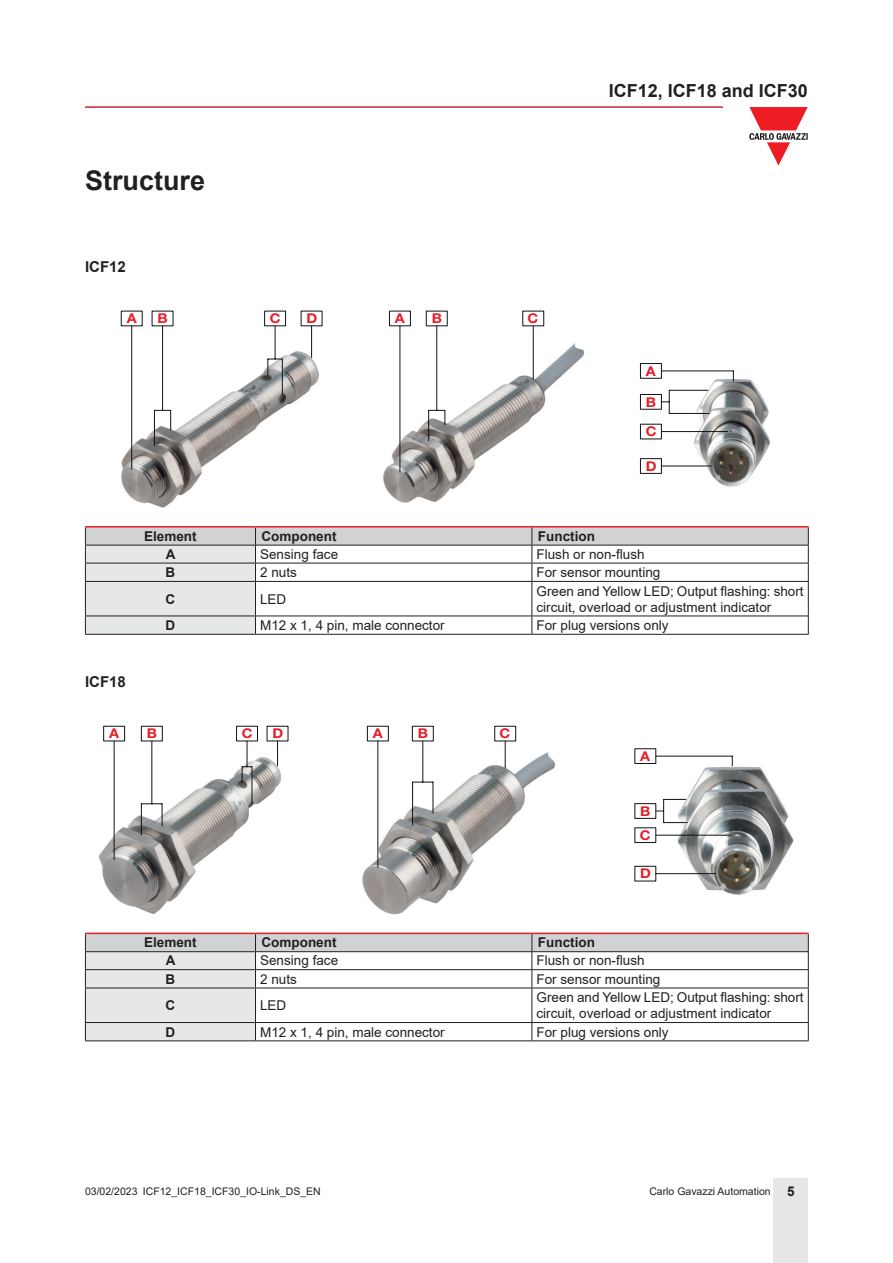
<style>
.page{position:relative;width:893px;height:1263px;background:#fff}
.page>*{position:absolute;margin:0;border:0;box-sizing:border-box;transform-origin:0 0}
.Titolo01{font:700 27px "Arial";color:#231f20}
.t1{font:700 18px "Arial";color:#231f20}
.Titolo05{font:700 15px "Arial";color:#231f20}
.TestoTabellaSx{font:13.5px/16.2px "Arial";color:#231f20}
.TitoloTabellaSx{font:700 13.5px "Arial";color:#231f20}
.TitoloTabellaFndGCen{font:700 13.5px "Arial";color:#231f20}
.t2{font:700 13.5px "Helvetica Neue LT Std";color:#e71d27;scale:1.08 1}
.t3{font:700 13.5px/24.2px "Helvetica Neue LT Std";color:#e81d27;scale:1.08 1}
.TestoTabellaFndGCen{font:700 13.5px "Arial";color:#231f20}
.t4{font:10.5px "Arial";color:#231f20}
.s1{font-weight:700;font-size:13.5px}
</style>
<div class="page">
<hr style="left:85px;top:106px;width:638px;height:2px;background:#c42633">
<div style="left:774px;top:1178px;width:34px;height:85px;background:#e7e7e8"></div>
<svg style="left:749px;top:107px;width:59px;height:59px"></svg>
<img style="left:692px;top:375px;width:78px;height:112px">
<img style="left:121px;top:349px;width:198px;height:159px">
<img style="left:383px;top:342px;width:201px;height:161px">
<hr style="left:131px;top:326px;width:1px;height:143px;background:#101315">
<hr style="left:162px;top:326px;width:1px;height:84px;background:#101315">
<hr style="left:154px;top:410px;width:1px;height:36px;background:#101315">
<svg style="left:155px;top:410px;width:16px;height:20px"></svg>
<div style="left:640px;top:363px;width:22px;height:16px;border:1px solid #101315"></div>
<hr style="left:661px;top:370px;width:72px;height:1px;background:#101315">
<div style="left:389px;top:311px;width:22px;height:15px;border:1px solid #101315"></div>
<hr style="left:399px;top:326px;width:1px;height:146px;background:#101315">
<div style="left:426px;top:311px;width:22px;height:15px;border:1px solid #101315"></div>
<hr style="left:436px;top:326px;width:1px;height:84px;background:#101315">
<hr style="left:428px;top:410px;width:1px;height:31px;background:#101315">
<svg style="left:429px;top:410px;width:16px;height:15px"></svg>
<hr style="left:533px;top:326px;width:1px;height:53px;background:#101315">
<div style="left:264px;top:311px;width:22px;height:15px;border:1px solid #101315"></div>
<hr style="left:275px;top:326px;width:1px;height:33px;background:#101315">
<svg style="left:267px;top:359px;width:15px;height:16px"></svg>
<hr style="left:282px;top:359px;width:1px;height:36px;background:#101315">
<div style="left:640px;top:394px;width:22px;height:16px;border:1px solid #101315"></div>
<svg style="left:661px;top:390px;width:9px;height:23px"></svg>
<hr style="left:669px;top:390px;width:39px;height:1px;background:#101315">
<hr style="left:669px;top:413px;width:40px;height:1px;background:#101315">
<div style="left:640px;top:424px;width:22px;height:15px;border:1px solid #101315"></div>
<hr style="left:661px;top:431px;width:67px;height:1px;background:#101315">
<div style="left:640px;top:458px;width:22px;height:16px;border:1px solid #101315"></div>
<hr style="left:661px;top:466px;width:50px;height:1px;background:#101315">
<hr style="left:311px;top:326px;width:1px;height:31px;background:#101315">
<hr style="left:85px;top:526px;width:170px;height:1px;background:#ee1d23">
<hr style="left:255px;top:526px;width:277px;height:1px;background:#ee1d23">
<hr style="left:532px;top:526px;width:277px;height:1px;background:#ee1d23">
<svg style="left:85px;top:527px;width:724px;height:107px"></svg>
<hr style="left:85px;top:634px;width:170px;height:1px;background:#231f20">
<hr style="left:255px;top:634px;width:277px;height:1px;background:#231f20">
<hr style="left:532px;top:634px;width:277px;height:1px;background:#231f20">
<img style="left:676px;top:761px;width:118px;height:134px">
<img style="left:362px;top:752px;width:194px;height:163px">
<img style="left:99px;top:757px;width:182px;height:158px">
<div style="left:103px;top:726px;width:22px;height:15px;border:1px solid #101315"></div>
<hr style="left:114px;top:741px;width:1px;height:118px;background:#101315">
<div style="left:141px;top:726px;width:22px;height:15px;border:1px solid #101315"></div>
<hr style="left:151px;top:741px;width:1px;height:63px;background:#101315">
<hr style="left:141px;top:804px;width:1px;height:31px;background:#101315">
<svg style="left:141px;top:803px;width:22px;height:23px"></svg>
<div style="left:634px;top:748px;width:22px;height:16px;border:1px solid #101315"></div>
<hr style="left:656px;top:756px;width:76px;height:1px;background:#101315">
<div style="left:367px;top:726px;width:22px;height:15px;border:1px solid #101315"></div>
<hr style="left:377px;top:741px;width:1px;height:126px;background:#101315">
<div style="left:412px;top:726px;width:22px;height:15px;border:1px solid #101315"></div>
<hr style="left:422px;top:741px;width:1px;height:41px;background:#101315">
<svg style="left:413px;top:782px;width:20px;height:1px"></svg>
<hr style="left:412px;top:782px;width:1px;height:43px;background:#101315">
<hr style="left:433px;top:782px;width:1px;height:31px;background:#101315">
<div style="left:494px;top:726px;width:22px;height:15px;border:1px solid #101315"></div>
<svg style="left:505px;top:741px;width:1px;height:27px"></svg>
<div style="left:236px;top:726px;width:22px;height:15px;border:1px solid #101315"></div>
<svg style="left:242px;top:741px;width:10px;height:41px"></svg>
<hr style="left:252px;top:767px;width:1px;height:36px;background:#101315">
<div style="left:634px;top:803px;width:22px;height:16px;border:1px solid #101315"></div>
<svg style="left:656px;top:799px;width:31px;height:24px"></svg>
<div style="left:634px;top:827px;width:22px;height:16px;border:1px solid #101315"></div>
<hr style="left:656px;top:835px;width:75px;height:1px;background:#101315">
<div style="left:634px;top:866px;width:22px;height:15px;border:1px solid #101315"></div>
<hr style="left:656px;top:873px;width:60px;height:1px;background:#101315">
<svg style="left:277px;top:741px;width:1px;height:25px"></svg>
<svg style="left:85px;top:933px;width:724px;height:107px"></svg>
<hr style="left:85px;top:1040px;width:170px;height:1px;background:#231f20">
<hr style="left:255px;top:1040px;width:277px;height:1px;background:#231f20">
<hr style="left:532px;top:1040px;width:277px;height:1px;background:#231f20">
<p class="Titolo01" style="left:85px;top:161px;width:122px">Structure</p>
<p class="Titolo05" style="left:85px;top:256px;width:42px">ICF12</p>
<p class="t2" style="left:127px;top:310px;width:11px">A</p>
<p class="t2" style="left:158px;top:310px;width:11px">B</p>
<p class="t2" style="left:270px;top:310px;width:11px">C</p>
<p class="t2" style="left:395px;top:310px;width:11px">A</p>
<p class="t2" style="left:432px;top:310px;width:11px">B</p>
<p class="t2" style="left:527px;top:310px;width:11px">C</p>
<p class="t2" style="left:306px;top:310px;width:11px">D</p>
<h2 class="t1" style="left:609px;top:78px;width:201px">ICF12, ICF18 and ICF30</h2>
<p class="t2" style="left:646px;top:362px;width:11px">A</p>
<p class="t2" style="left:646px;top:393px;width:11px">B</p>
<p class="t2" style="left:646px;top:423px;width:11px">C</p>
<p class="t2" style="left:646px;top:458px;width:11px">D</p>
<p class="Titolo05" style="left:85px;top:671px;width:42px">ICF18</p>
<p class="TitoloTabellaFndGCen" style="left:144px;top:527px;width:54px">Element</p>
<p class="TitoloTabellaSx" style="left:261px;top:527px;width:76px">Component</p>
<p class="TitoloTabellaSx" style="left:538px;top:527px;width:58px">Function</p>
<p class="TestoTabellaFndGCen" style="left:166px;top:545px;width:11px">A</p>
<p class="TestoTabellaSx" style="left:260px;top:546px;width:80px">Sensing face</p>
<p class="TestoTabellaSx" style="left:536px;top:546px;width:110px">Flush or non-flush</p>
<p class="TestoTabellaFndGCen" style="left:166px;top:563px;width:11px">B</p>
<p class="TestoTabellaSx" style="left:260px;top:564px;width:38px">2 nuts</p>
<p class="TestoTabellaSx" style="left:536px;top:564px;width:125px">For sensor mounting</p>
<p class="TestoTabellaFndGCen" style="left:166px;top:589px;width:11px">C</p>
<p class="TestoTabellaSx" style="left:260px;top:591px;width:28px">LED</p>
<p class="TestoTabellaSx" style="left:536px;top:582px;width:269px">Green and Yellow LED; Output flashing: short circuit, overload or adjustment indicator</p>
<p class="TestoTabellaFndGCen" style="left:166px;top:616px;width:11px">D</p>
<p class="TestoTabellaSx" style="left:260px;top:617px;width:186px">M12 x 1, 4 pin, male connector</p>
<p class="TestoTabellaSx" style="left:536px;top:617px;width:134px">For plug versions only</p>
<p class="t3" style="left:109px;top:721px;width:11px">A</p>
<p class="t3" style="left:147px;top:721px;width:11px">B</p>
<p class="t3" style="left:242px;top:721px;width:11px">C</p>
<p class="t3" style="left:373px;top:721px;width:11px">A</p>
<p class="t3" style="left:418px;top:721px;width:11px">B</p>
<p class="t3" style="left:499px;top:721px;width:11px">C</p>
<p class="t3" style="left:272px;top:721px;width:11px">D</p>
<p class="t3" style="left:640px;top:744px;width:11px">A</p>
<p class="t3" style="left:640px;top:798px;width:12px">B<br>C</p>
<p class="t3" style="left:640px;top:861px;width:11px">D</p>
<p class="TitoloTabellaFndGCen" style="left:144px;top:933px;width:54px">Element</p>
<p class="TitoloTabellaSx" style="left:261px;top:933px;width:76px">Component</p>
<p class="TitoloTabellaSx" style="left:538px;top:933px;width:58px">Function</p>
<p class="TestoTabellaFndGCen" style="left:166px;top:951px;width:11px">A</p>
<p class="TestoTabellaSx" style="left:260px;top:952px;width:80px">Sensing face</p>
<p class="TestoTabellaSx" style="left:536px;top:952px;width:110px">Flush or non-flush</p>
<p class="TestoTabellaFndGCen" style="left:166px;top:969px;width:11px">B</p>
<p class="TestoTabellaSx" style="left:260px;top:971px;width:38px">2 nuts</p>
<p class="TestoTabellaSx" style="left:536px;top:971px;width:125px">For sensor mounting</p>
<p class="TestoTabellaFndGCen" style="left:166px;top:996px;width:11px">C</p>
<p class="TestoTabellaSx" style="left:260px;top:997px;width:28px">LED</p>
<p class="TestoTabellaSx" style="left:536px;top:989px;width:269px">Green and Yellow LED; Output flashing: short circuit, overload or adjustment indicator</p>
<p class="TestoTabellaFndGCen" style="left:166px;top:1022px;width:11px">D</p>
<p class="TestoTabellaSx" style="left:260px;top:1024px;width:186px">M12 x 1, 4 pin, male connector</p>
<p class="TestoTabellaSx" style="left:536px;top:1024px;width:134px">For plug versions only</p>
<p class="t4" style="left:85px;top:1183px;width:237px">03/02/2023 ICF12_ICF18_ICF30_IO-Link_DS_EN</p>
<p class="t4" style="left:649px;top:1183px;width:147px">Carlo Gavazzi Automation <span class="s1">5</span></p>
</div>
